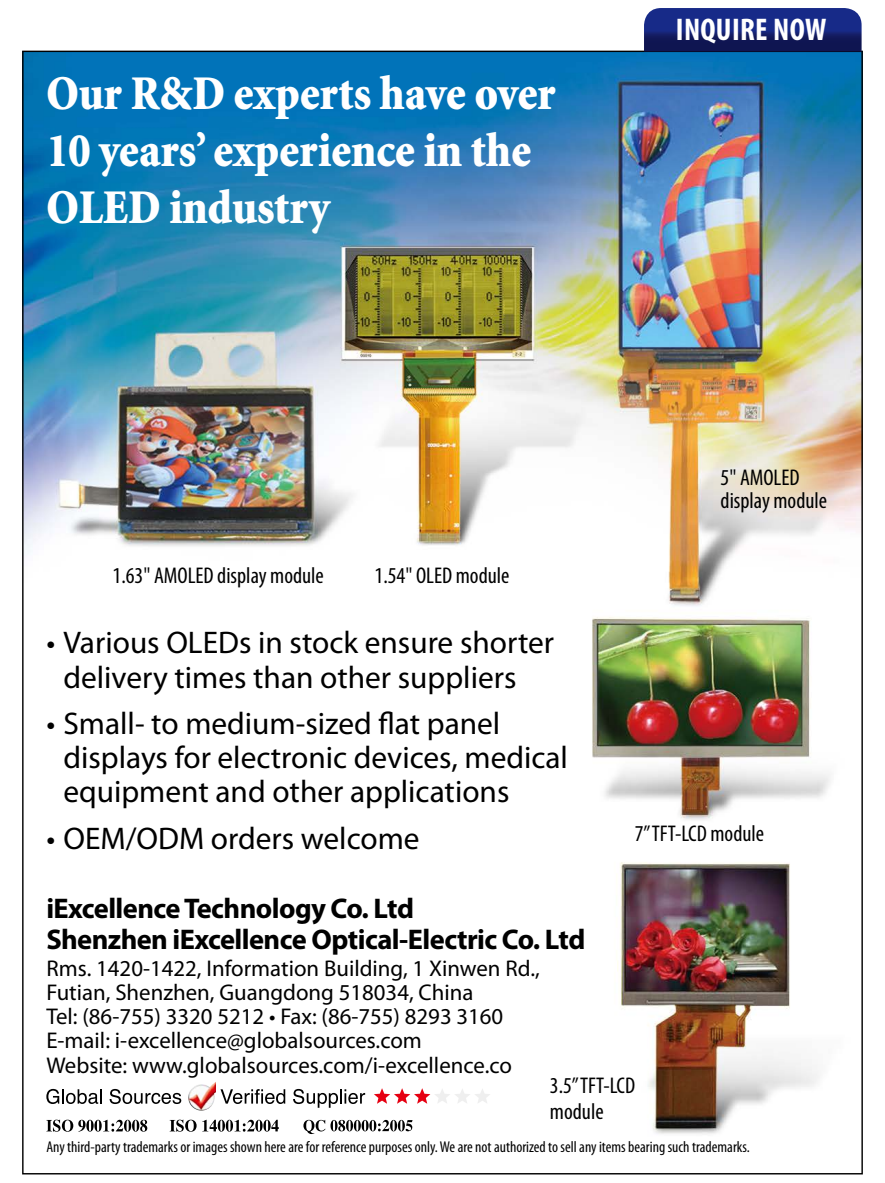
<style>
.page{position:relative;width:885px;height:1183px;background:#fff}
.page>*{position:absolute;margin:0;border:0;box-sizing:border-box;transform-origin:0 0}
.t1{font:900 48.3px/57px "Minion";color:#fff;scale:.91 1}
.t2{font:700 condensed 31.5px "Myriad Pro";letter-spacing:.01em;color:#fff}
.t3{font:31.2px/34.2px "Myriad Pro";color:#000}
.t4{font:700 28.5px/31.2px "Myriad Pro";letter-spacing:-.02em;color:#000}
.t5{font:22.8px/24.3px "Myriad Pro";color:#000}
.t6{font:condensed 22.8px/23.4px "Myriad Pro";color:#000}
.t7{font:condensed 15.6px "Myriad Pro";color:#000}
</style>
<div class="page">
<img style="left:24px;top:53px;width:836px;height:1081px">
<svg style="left:46px;top:1119px;width:101px;height:12px"></svg>
<svg style="left:170px;top:1119px;width:109px;height:12px"></svg>
<svg style="left:303px;top:1119px;width:109px;height:14px"></svg>
<svg style="left:46px;top:1088px;width:56px;height:15px"></svg>
<svg style="left:110px;top:1088px;width:71px;height:15px"></svg>
<svg style="left:220px;top:1088px;width:65px;height:15px"></svg>
<svg style="left:293px;top:1088px;width:72px;height:19px"></svg>
<img style="left:188px;top:1081px;width:28px;height:29px">
<svg style="left:374px;top:1087px;width:116px;height:16px"></svg>
<svg style="left:644px;top:8px;width:217px;height:44px"></svg>
<h1 class="t1" style="left:46px;top:67px;width:561px">Our R&amp;D experts have over<br>10 years’ experience in the<br>OLED industry</h1>
<h2 class="t2" style="left:675px;top:10px;width:152px">INQUIRE NOW</h2>
<p class="t6" style="left:113px;top:563px;width:213px">1.63" AMOLED display module</p>
<p class="t6" style="left:374px;top:563px;width:136px">1.54" OLED module</p>
<h3 class="t3" style="left:63px;top:625px;width:492px;text-indent:-17px">• Various OLEDs in stock ensure shorter delivery times than other suppliers</h3>
<h3 class="t3" style="left:63px;top:705px;width:506px;text-indent:-17px">• Small- to medium-sized flat panel displays for electronic devices, medical equipment and other applications</h3>
<h3 class="t3" style="left:46px;top:820px;width:375px">• OEM/ODM orders welcome</h3>
<p class="t6" style="left:720px;top:465px;width:108px">5" AMOLED display module</p>
<p class="t6" style="left:634px;top:821px;width:131px">7” TFT-LCD module</p>
<p class="t4" style="left:46px;top:891px;width:540px">iExcellence Technology Co. Ltd<br>Shenzhen iExcellence Optical-Electric Co. Ltd</p>
<p class="t5" style="left:46px;top:955px;width:495px">Rms. 1420-1422, Information Building, 1 Xinwen Rd., Futian, Shenzhen, Guangdong 518034, China<br>Tel: (86-755) 3320 5212 • Fax: (86-755) 8293 3160<br>E-mail: i-excellence@globalsources.com<br>Website: www.globalsources.com/i-excellence.co</p>
<p class="t6" style="left:550px;top:1072px;width:87px;line-height:25.8px">3.5” TFT-LCD module</p>
<p class="t7" style="left:46px;top:1136px;width:704px">Any third-party trademarks or images shown here are for reference purposes only. We are not authorized to sell any items bearing such trademarks.</p>
</div>
